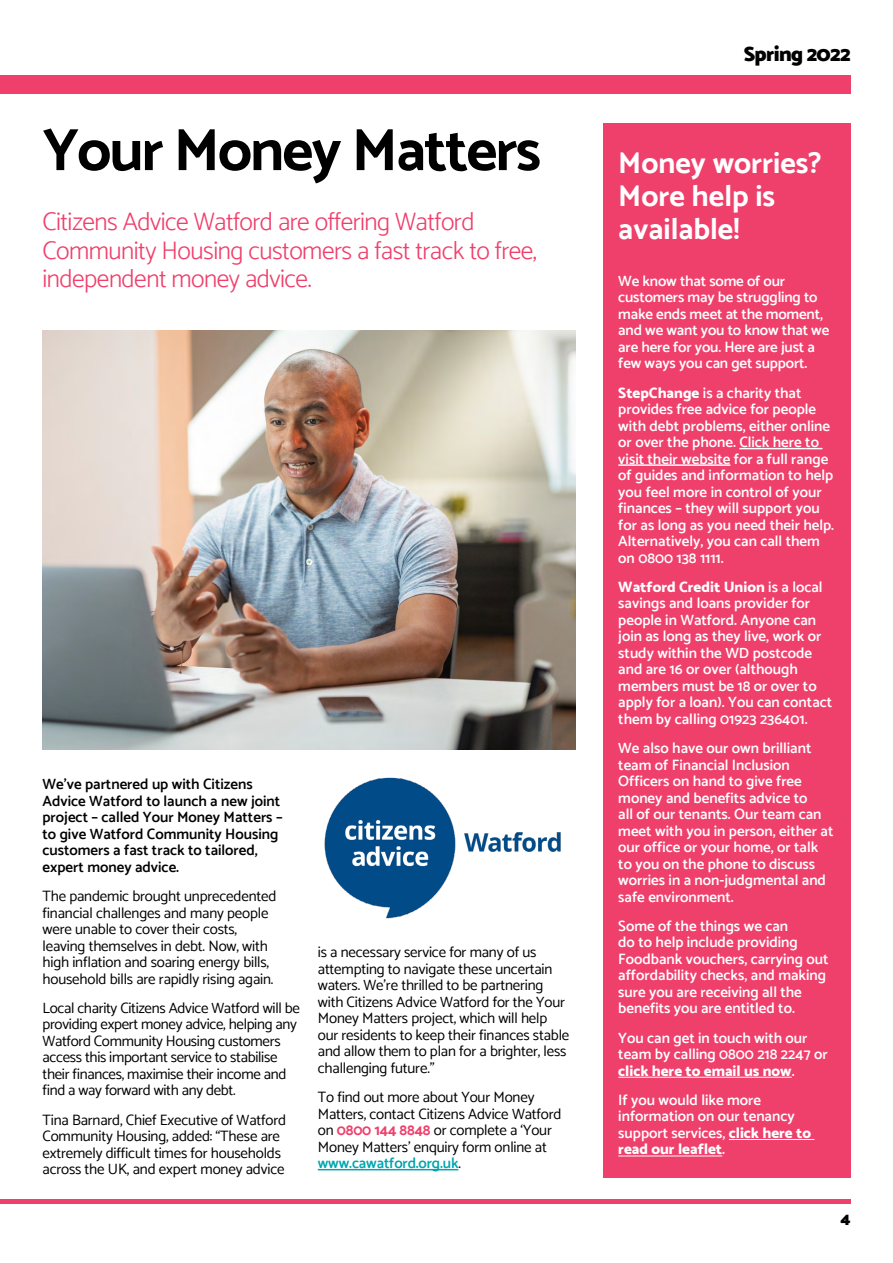
<style>
.page{position:relative;width:893px;height:1263px;background:#fff}
.page>*{position:absolute;margin:0;border:0;box-sizing:border-box;transform-origin:0 0}
.t1{font:700 60px "Catamaran";letter-spacing:-.03em;color:#000}
.t2{font:700 30px/33px "Catamaran";color:#fff}
.t3{font:300 25.5px/28.5px "Catamaran";letter-spacing:-.02em;color:#ef3f6b}
.t4{font:900 21px "Catamaran";letter-spacing:-.03em;color:#000}
.t5{font:900 16.5px "Catamaran";color:#000}
.t6{font:600 15px/16.5px "Catamaran";color:#fff}
.t7{font:15px/16.5px "Catamaran";letter-spacing:-.01em;color:#000}
.t8{font:600 15px/16.5px "Catamaran";color:#000}
.s1{font-weight:700;color:#ef3f6b}
.s2{font-weight:600;color:#00a5af}
.s3{font-weight:800}
</style>
<div class="page">
<div style="left:0;top:1199px;width:850px;height:5px;background:#ef3f6b"></div>
<div style="left:0;top:75px;width:850px;height:19px;background:#ef3f6b"></div>
<hr style="left:318px;top:1169px;width:140px;height:1px;background:#00a5af">
<img style="left:43px;top:331px;width:532px;height:418px">
<div style="left:603px;top:124px;width:247px;height:1054px;background:#ef3f6b"></div>
<img style="left:324px;top:777px;width:237px;height:142px">
<hr style="left:739px;top:448px;width:66px;height:1px;background:#fff">
<svg style="left:805px;top:448px;width:17px;height:1px"></svg>
<hr style="left:618px;top:464px;width:112px;height:2px;background:#fff">
<hr style="left:618px;top:1077px;width:174px;height:1px;background:#fff">
<hr style="left:729px;top:1139px;width:85px;height:1px;background:#fff">
<hr style="left:618px;top:1155px;width:104px;height:1px;background:#fff">
<h1 class="t1" style="left:43px;top:114px;width:500px">Your Money Matters</h1>
<h3 class="t3" style="left:43px;top:207px;width:496px">Citizens Advice Watford are offering Watford<br>Community Housing customers a fast track to free, independent money advice.</h3>
<p class="t8" style="left:43px;top:776px;width:242px">We’ve partnered up with Citizens<br>Advice Watford to launch a new joint project – called Your Money Matters – to give Watford Community Housing customers a fast track to tailored, expert money advice.</p>
<p class="t7" style="left:43px;top:888px;width:235px">The pandemic brought unprecedented financial challenges and many people were unable to cover their costs, leaving themselves in debt. Now, with high inflation and soaring energy bills, household bills are rapidly rising again.</p>
<p class="t7" style="left:43px;top:999px;width:259px">Local charity Citizens Advice Watford will be providing expert money advice, helping any Watford Community Housing customers access this important service to stabilise their finances, maximise their income and find a way forward with any debt.</p>
<p class="t7" style="left:43px;top:1111px;width:245px">Tina Barnard, Chief Executive of Watford Community Housing, added: “These are extremely difficult times for households across the UK, and expert money advice</p>
<p class="t7" style="left:318px;top:944px;width:253px">is a necessary service for many of us attempting to navigate these uncertain waters. We’re thrilled to be partnering with Citizens Advice Watford for the Your Money Matters project, which will help our residents to keep their finances stable and allow them to plan for a brighter, less challenging future.”</p>
<p class="t7" style="left:318px;top:1089px;width:245px">To find out more about Your Money Matters, contact Citizens Advice Watford on <span class="s1">0800 144 8848</span> or complete a ‘Your Money Matters’ enquiry form online at <span class="s2">www.cawatford.org.uk</span>.</p>
<h3 class="t4" style="left:744px;top:42px;width:108px">Spring 2022</h3>
<h2 class="t2" style="left:618px;top:146px;width:205px">Money worries?<br>More help is available!</h2>
<p class="t6" style="left:618px;top:272px;width:213px">We know that some of our customers may be struggling to make ends meet at the moment, and we want you to know that we are here for you. Here are just a few ways you can get support.</p>
<p class="t6" style="left:618px;top:384px;width:217px"><span class="s3">StepChange</span> is a charity that provides free advice for people with debt problems, either online or over the phone. Click here to visit their website for a full range of guides and information to help you feel more in control of your finances – they will support you for as long as you need their help.<br>Alternatively, you can call them on 0800 138 1111.</p>
<p class="t6" style="left:618px;top:578px;width:215px"><span class="s3">Watford Credit Union</span> is a local savings and loans provider for people in Watford. Anyone can join as long as they live, work or study within the WD postcode and are 16 or over (although members must be 18 or over to apply for a loan). You can contact them by calling 01923 236401.</p>
<p class="t6" style="left:618px;top:740px;width:217px">We also have our own brilliant team of Financial Inclusion<br>Officers on hand to give free money and benefits advice to<br>all of our tenants. Our team can meet with you in person, either at our office or your home, or talk to you on the phone to discuss worries in a non-judgmental and safe environment.</p>
<p class="t6" style="left:618px;top:917px;width:212px">Some of the things we can<br>do to help include providing<br>Foodbank vouchers, carrying out affordability checks, and making sure you are receiving all the benefits you are entitled to.</p>
<p class="t6" style="left:618px;top:1029px;width:211px">You can get in touch with our team by calling 0800 218 2247 or <span class="s3">click here to email us now</span>.</p>
<p class="t6" style="left:618px;top:1091px;width:194px">If you would like more information on our tenancy support services, <span class="s3">click here to read our leaflet</span>.</p>
<p class="t5" style="left:840px;top:1209px;width:12px">4</p>
</div>
